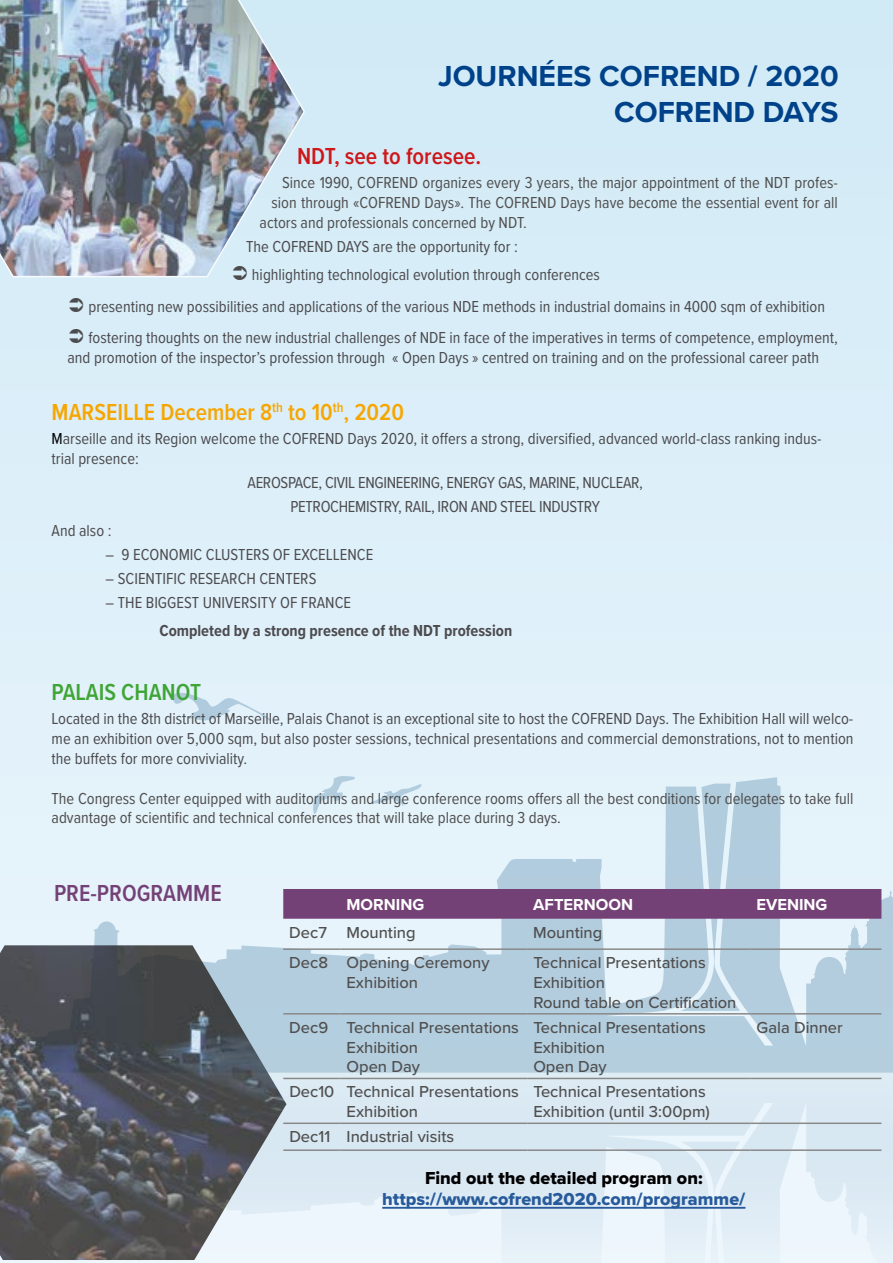
<style>
.page{position:relative;width:893px;height:1263px;background:#dceff9}
.page>*{position:absolute;margin:0;border:0;box-sizing:border-box;transform-origin:0 0}
.t1{font:700 30px/36px "Proxima Nova";color:#004289;text-align:right}
.t2{font:600 24px "Proxima Nova Cond";color:#f7a600}
.t3{font:600 24px "Proxima Nova Cond";color:#cd1719}
.t4{font:600 24px "Proxima Nova Cond";color:#744176}
.t5{font:600 24px "Proxima Nova Cond";color:#3fa535}
.t6{font:18px "Proxima Nova Extrabld";color:#275b9b}
.t7{font:18px "Proxima Nova Extrabld";color:#000}
.t8{font:16.5px/19.8px "Proxima Nova Cond";color:#4c4b4e}
.t9{font:16.5px/19.8px "Proxima Nova Cond";color:#504f4f}
.t10{font:500 16.5px/19.8px "Proxima Nova";color:#504f4f}
.t11{font:16.5px/24px "Proxima Nova Cond";letter-spacing:-.02em;color:#4c4b4e;text-align:center}
.t12{font:700 16.5px "Proxima Nova Cond";color:#4c4b4e}
.t13{font:700 16.5px "Proxima Nova";color:#fff}
.s1{color:#000}
</style>
<div class="page">
<svg style="left:0;top:1077px;width:893px;height:186px"></svg>
<svg style="left:681px;top:1142px;width:59px;height:121px"></svg>
<svg style="left:172px;top:693px;width:99px;height:29px"></svg>
<svg style="left:0;top:876px;width:893px;height:197px;fill:#e6f3fb"></svg>
<img style="left:0;top:0;width:306px;height:277px">
<img style="left:0;top:945px;width:286px;height:315px">
<svg style="left:283px;top:776px;width:610px;height:283px"></svg>
<hr style="left:283px;top:948px;width:57px;height:2px;background:#8a8989">
<hr style="left:340px;top:948px;width:187px;height:2px;background:#8a8989">
<hr style="left:527px;top:948px;width:223px;height:2px;background:#8a8989">
<hr style="left:750px;top:948px;width:131px;height:2px;background:#8a8989">
<hr style="left:283px;top:1013px;width:57px;height:1px;background:#8a8989">
<hr style="left:340px;top:1013px;width:187px;height:1px;background:#8a8989">
<hr style="left:527px;top:1013px;width:223px;height:1px;background:#8a8989">
<hr style="left:750px;top:1013px;width:131px;height:1px;background:#8a8989">
<hr style="left:283px;top:1078px;width:57px;height:1px;background:#8a8989">
<hr style="left:340px;top:1078px;width:187px;height:1px;background:#8a8989">
<hr style="left:527px;top:1078px;width:223px;height:1px;background:#8a8989">
<hr style="left:750px;top:1078px;width:131px;height:1px;background:#8a8989">
<hr style="left:283px;top:1122px;width:57px;height:2px;background:#8a8989">
<hr style="left:340px;top:1122px;width:187px;height:2px;background:#8a8989">
<hr style="left:527px;top:1122px;width:223px;height:2px;background:#8a8989">
<hr style="left:750px;top:1122px;width:131px;height:2px;background:#8a8989">
<hr style="left:283px;top:1149px;width:57px;height:2px;background:#8a8989">
<hr style="left:340px;top:1149px;width:187px;height:2px;background:#8a8989">
<hr style="left:527px;top:1149px;width:223px;height:2px;background:#8a8989">
<hr style="left:750px;top:1149px;width:131px;height:2px;background:#8a8989">
<hr style="left:382px;top:1207px;width:363px;height:2px;background:#275b9b">
<svg style="left:233px;top:265px;width:14px;height:12px"></svg>
<h1 class="t1" style="left:438px;top:57px;width:402px">JOURNÉES COFREND / 2020<br>COFREND DAYS</h1>
<h2 class="t3" style="left:297px;top:139px;width:186px">NDT, see to foresee.</h2>
<p class="t9" style="left:282px;top:172px;width:557px">Since 1990, COFREND organizes every 3 years, the major appointment of the NDT profes-</p>
<p class="t9" style="left:272px;top:192px;width:568px">sion through «COFREND Days». The COFREND Days have become the essential event for all</p>
<p class="t9" style="left:260px;top:212px;width:269px">actors and professionals concerned by NDT.</p>
<p class="t8" style="left:252px;top:232px;width:349px;line-height:27.6px;text-indent:-6px">The COFREND DAYS are the opportunity for :<br>highlighting technological evolution through conferences</p>
<p class="t8" style="left:88px;top:289px;width:751px;line-height:32px">presenting new possibilities and applications of the various NDE methods in industrial domains in 4000 sqm of exhibition fostering thoughts on the new industrial challenges of NDE in face of the imperatives in terms of competence, employment,</p>
<p class="t8" style="left:68px;top:347px;width:753px">and promotion of the inspector’s profession through « Open Days » centred on training and on the professional career path</p>
<h2 class="t2" style="left:52px;top:394px;width:354px">MARSEILLE December 8<sup>th</sup> to 10<sup>th</sup>, 2020</h2>
<p class="t8" style="left:52px;top:428px;width:771px"><span class="s1">M</span>arseille and its Region welcome the COFREND Days 2020, it offers a strong, diversified, advanced world-class ranking indus&shy;trial presence:</p>
<p class="t11" style="left:248px;top:469px;width:397px">AEROSPACE, CIVIL ENGINEERING, ENERGY GAS, MARINE, NUCLEAR,<br>PETROCHEMISTRY, RAIL, IRON AND STEEL INDUSTRY</p>
<p class="t8" style="left:52px;top:520px;width:61px">And also :</p>
<p class="t8" style="left:106px;top:544px;width:269px">– 9 ECONOMIC CLUSTERS OF EXCELLENCE</p>
<p class="t8" style="left:106px;top:568px;width:212px">– SCIENTIFIC RESEARCH CENTERS</p>
<p class="t8" style="left:106px;top:592px;width:247px">– THE BIGGEST UNIVERSITY OF FRANCE</p>
<p class="t12" style="left:160px;top:619px;width:354px">Completed by a strong presence of the NDT profession</p>
<h2 class="t5" style="left:52px;top:675px;width:151px">PALAIS CHANOT</h2>
<p class="t8" style="left:52px;top:708px;width:803px;text-align:justify">Located in the 8th district of Marseille, Palais Chanot is an exceptional site to host the COFREND Days. The Exhibition Hall will welco&shy;me an exhibition over 5,000 sqm, but also poster sessions, technical presentations and commercial demonstrations, not to mention the buffets for more conviviality.</p>
<p class="t9" style="left:52px;top:788px;width:803px">The Congress Center equipped with auditoriums and large conference rooms offers all the best conditions for delegates to take full advantage of scientific and technical conferences that will take place during 3 days.</p>
<h2 class="t4" style="left:54px;top:875px;width:169px">PRE-PROGRAMME</h2>
<p class="t13" style="left:346px;top:892px;width:79px">MORNING</p>
<p class="t13" style="left:533px;top:892px;width:101px">AFTERNOON</p>
<p class="t13" style="left:756px;top:892px;width:72px">EVENING</p>
<p class="t10" style="left:289px;top:922px;width:128px">Dec7 Mounting</p>
<p class="t10" style="left:533px;top:922px;width:71px">Mounting</p>
<p class="t10" style="left:347px;top:952px;width:145px;text-indent:-57px">Dec8 Opening Ceremony<br>Exhibition</p>
<p class="t10" style="left:533px;top:952px;width:205px">Technical Presentations<br>Exhibition<br>Round table on Certification</p>
<p class="t10" style="left:347px;top:1017px;width:174px;text-indent:-57px">Dec9 Technical Presentations<br>Exhibition<br>Open Day</p>
<p class="t10" style="left:533px;top:1017px;width:174px">Technical Presentations<br>Exhibition<br>Open Day</p>
<p class="t10" style="left:757px;top:1017px;width:88px">Gala Dinner</p>
<p class="t10" style="left:347px;top:1081px;width:174px;text-indent:-57px">Dec10 Technical Presentations<br>Exhibition</p>
<p class="t10" style="left:533px;top:1081px;width:178px">Technical Presentations<br>Exhibition (until 3:00pm)</p>
<p class="t10" style="left:289px;top:1126px;width:166px">Dec11 Industrial visits</p>
<p class="t7" style="left:425px;top:1164px;width:279px">Find out the detailed program on:</p>
<p class="t6" style="left:382px;top:1186px;width:365px">https://www.cofrend2020.com/programme/</p>
</div>
